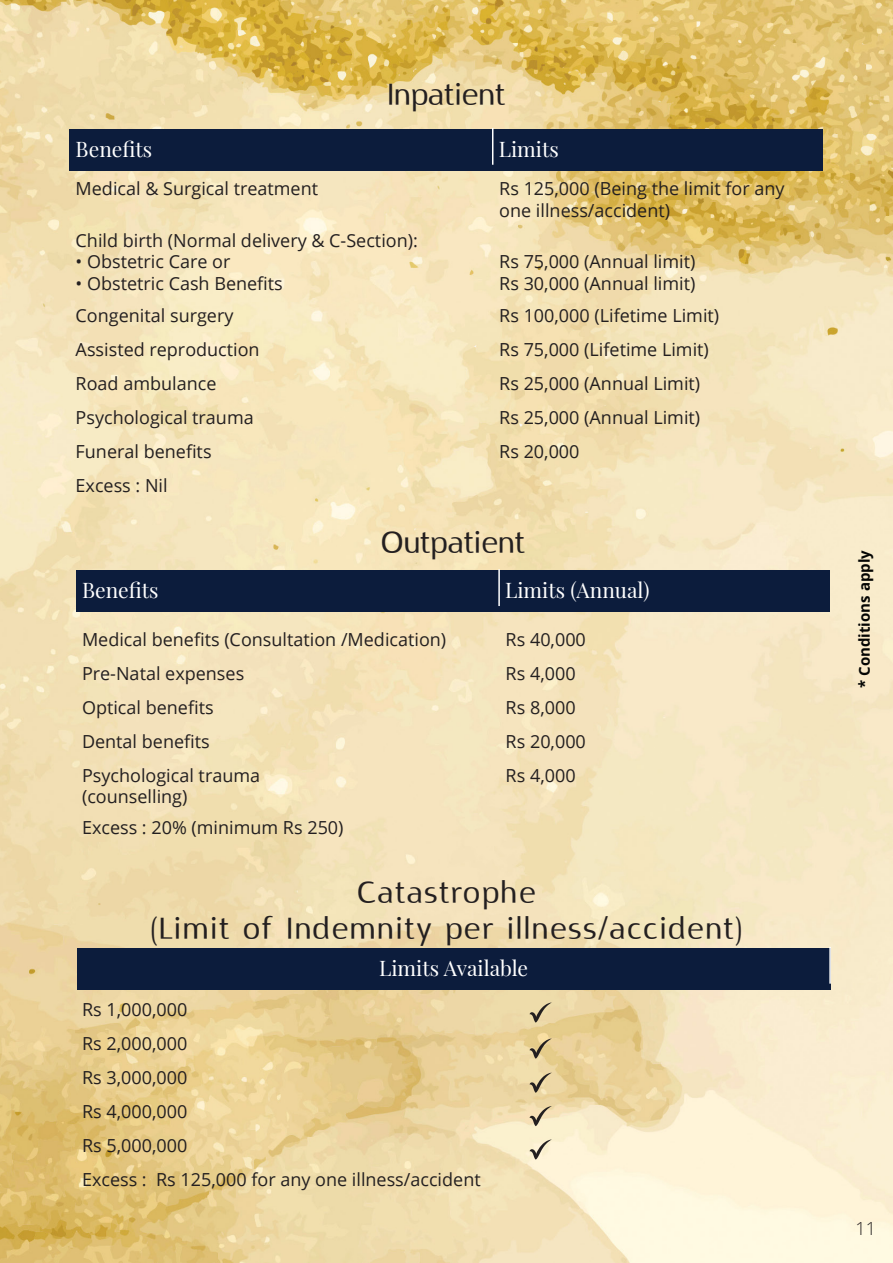
<style>
.page{position:relative;width:893px;height:1263px;background:#fff}
.page>*{position:absolute;margin:0;border:0;box-sizing:border-box;transform-origin:0 0}
.t1{font:30px "Rabelo";letter-spacing:.05em;color:#231f20}
.t2{font:30px "Rabelo";color:#231f20}
.t3{font:21px "Playfair Display";color:#fff}
.t4{font:18px/21.6px "Open Sans";color:#231f20}
.t5{font:300 18px "Open Sans";color:#231f20}
.t6{font:700 15px "Open Sans";color:#040503}
</style>
<div class="page">
<img style="left:0;top:0;width:893px;height:1263px">
<div style="left:70px;top:129px;width:753px;height:41px;background:#0c1c3c"></div>
<div style="left:76px;top:571px;width:754px;height:41px;background:#0c1c3c"></div>
<div style="left:77px;top:948px;width:754px;height:41px;background:#0c1c3c"></div>
<hr style="left:492px;top:128px;width:1px;height:37px;background:#fff">
<hr style="left:498px;top:569px;width:2px;height:37px;background:#fff">
<hr style="left:829px;top:947px;width:2px;height:37px;background:#fff">
<svg style="left:529px;top:1002px;width:23px;height:21px"></svg>
<svg style="left:529px;top:1038px;width:23px;height:21px"></svg>
<svg style="left:529px;top:1073px;width:23px;height:20px"></svg>
<svg style="left:529px;top:1106px;width:23px;height:20px"></svg>
<svg style="left:529px;top:1139px;width:23px;height:20px"></svg>
<p class="t2" style="left:388px;top:77px;width:119px">Inpatient</p>
<p class="t3" style="left:76px;top:132px;width:78px">Benefits</p>
<p class="t3" style="left:499px;top:132px;width:62px">Limits</p>
<p class="t4" style="left:76px;top:177px;width:244px">Medical &amp; Surgical treatment</p>
<p class="t4" style="left:499px;top:177px;width:287px">Rs 125,000 (Being the limit for any one illness/accident)</p>
<p class="t4" style="left:76px;top:229px;width:344px">Child birth (Normal delivery &amp; C-Section):</p>
<p class="t4" style="left:76px;top:250px;width:156px">• Obstetric Care or</p>
<p class="t4" style="left:76px;top:272px;width:209px">• Obstetric Cash Benefits</p>
<p class="t4" style="left:499px;top:250px;width:198px">Rs 75,000 (Annual limit)</p>
<p class="t4" style="left:499px;top:272px;width:198px">Rs 30,000 (Annual limit)</p>
<p class="t4" style="left:76px;top:304px;width:159px">Congenital surgery</p>
<p class="t4" style="left:499px;top:304px;width:221px">Rs 100,000 (Lifetime Limit)</p>
<p class="t4" style="left:76px;top:338px;width:186px">Assisted reproduction</p>
<p class="t4" style="left:499px;top:338px;width:211px">Rs 75,000 (Lifetime Limit)</p>
<p class="t4" style="left:76px;top:372px;width:142px">Road ambulance</p>
<p class="t4" style="left:499px;top:372px;width:202px">Rs 25,000 (Annual Limit)</p>
<p class="t4" style="left:76px;top:406px;width:180px">Psychological trauma</p>
<p class="t4" style="left:499px;top:406px;width:202px">Rs 25,000 (Annual Limit)</p>
<p class="t4" style="left:76px;top:440px;width:137px">Funeral benefits</p>
<p class="t4" style="left:499px;top:440px;width:82px">Rs 20,000</p>
<p class="t4" style="left:76px;top:474px;width:94px">Excess : Nil</p>
<p class="t2" style="left:381px;top:525px;width:145px">Outpatient</p>
<p class="t3" style="left:82px;top:574px;width:78px">Benefits</p>
<p class="t3" style="left:505px;top:574px;width:146px">Limits (Annual)</p>
<p class="t4" style="left:82px;top:628px;width:366px">Medical benefits (Consultation /Medication)</p>
<p class="t4" style="left:506px;top:628px;width:82px">Rs 40,000</p>
<p class="t4" style="left:82px;top:662px;width:164px">Pre-Natal expenses</p>
<p class="t4" style="left:506px;top:662px;width:71px">Rs 4,000</p>
<p class="t4" style="left:82px;top:696px;width:133px">Optical benefits</p>
<p class="t4" style="left:506px;top:696px;width:71px">Rs 8,000</p>
<p class="t4" style="left:82px;top:730px;width:129px">Dental benefits</p>
<p class="t4" style="left:506px;top:730px;width:82px">Rs 20,000</p>
<p class="t4" style="left:82px;top:764px;width:180px">Psychological trauma</p>
<p class="t4" style="left:82px;top:785px;width:107px">(counselling)</p>
<p class="t4" style="left:506px;top:764px;width:71px">Rs 4,000</p>
<p class="t4" style="left:82px;top:817px;width:263px">Excess : 20% (minimum Rs 250)</p>
<p class="t1" style="left:357px;top:875px;width:180px">Catastrophe</p>
<p class="t1" style="left:151px;top:911px;width:592px">(Limit of Indemnity per illness/accident)</p>
<p class="t3" style="left:379px;top:951px;width:151px">Limits Available</p>
<p class="t4" style="left:82px;top:998px;width:107px">Rs 1,000,000</p>
<p class="t4" style="left:82px;top:1032px;width:107px">Rs 2,000,000</p>
<p class="t4" style="left:82px;top:1066px;width:107px">Rs 3,000,000</p>
<p class="t4" style="left:82px;top:1100px;width:107px">Rs 4,000,000</p>
<p class="t4" style="left:82px;top:1134px;width:107px">Rs 5,000,000</p>
<p class="t4" style="left:82px;top:1168px;width:400px">Excess : Rs 125,000 for any one illness/accident</p>
<p class="t6" style="left:854px;top:688px;width:139px;rotate:-90deg">* Conditions apply</p>
<p class="t5" style="left:855px;top:1216px;width:22px">11</p>
</div>
